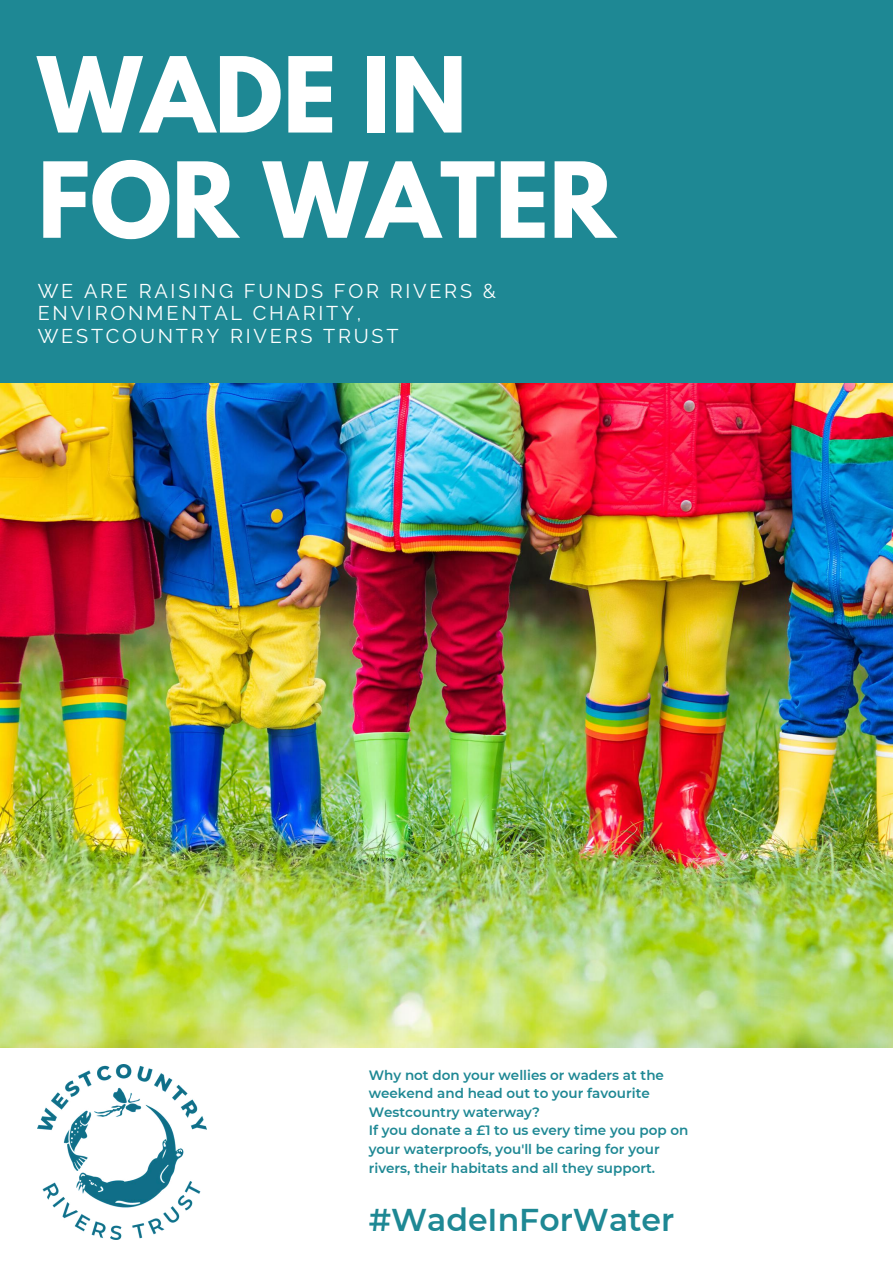
<style>
.page{position:relative;width:893px;height:1263px;background:#1e8894}
.page>*{position:absolute;margin:0;border:0;box-sizing:border-box;transform-origin:0 0}
.t1{font:700 92.7px/105.2px "League Spartan";color:#fff}
.t2{font:600 31.5px "Montserrat";color:#1e8894}
.t3{font:19.88px/22.5px "Raleway";letter-spacing:.14em;color:#fff}
.t4{font:600 13.5px/18.6px "Montserrat";color:#1e8894}
</style>
<div class="page">
<div style="left:0;top:1048px;width:893px;height:215px;background:#fff"></div>
<img style="left:38px;top:1064px;width:169px;height:175px">
<img style="left:0;top:383px;width:893px;height:664px">
<h1 class="t1" style="left:38px;top:54px;width:579px">WADE IN<br>FOR WATER</h1>
<h3 class="t3" style="left:38px;top:279px;width:460px">WE ARE RAISING FUNDS FOR RIVERS &amp;<br>ENVIRONMENTAL CHARITY,<br>WESTCOUNTRY RIVERS TRUST</h3>
<p class="t4" style="left:369px;top:1065px;width:321px">Why not don your wellies or waders at the weekend and head out to your favourite Westcountry waterway?<br>If you donate a £1 to us every time you pop on your waterproofs, you'll be caring for your rivers, their habitats and all they support.</p>
<h2 class="t2" style="left:369px;top:1200px;width:307px">#WadeInForWater</h2>
</div>
